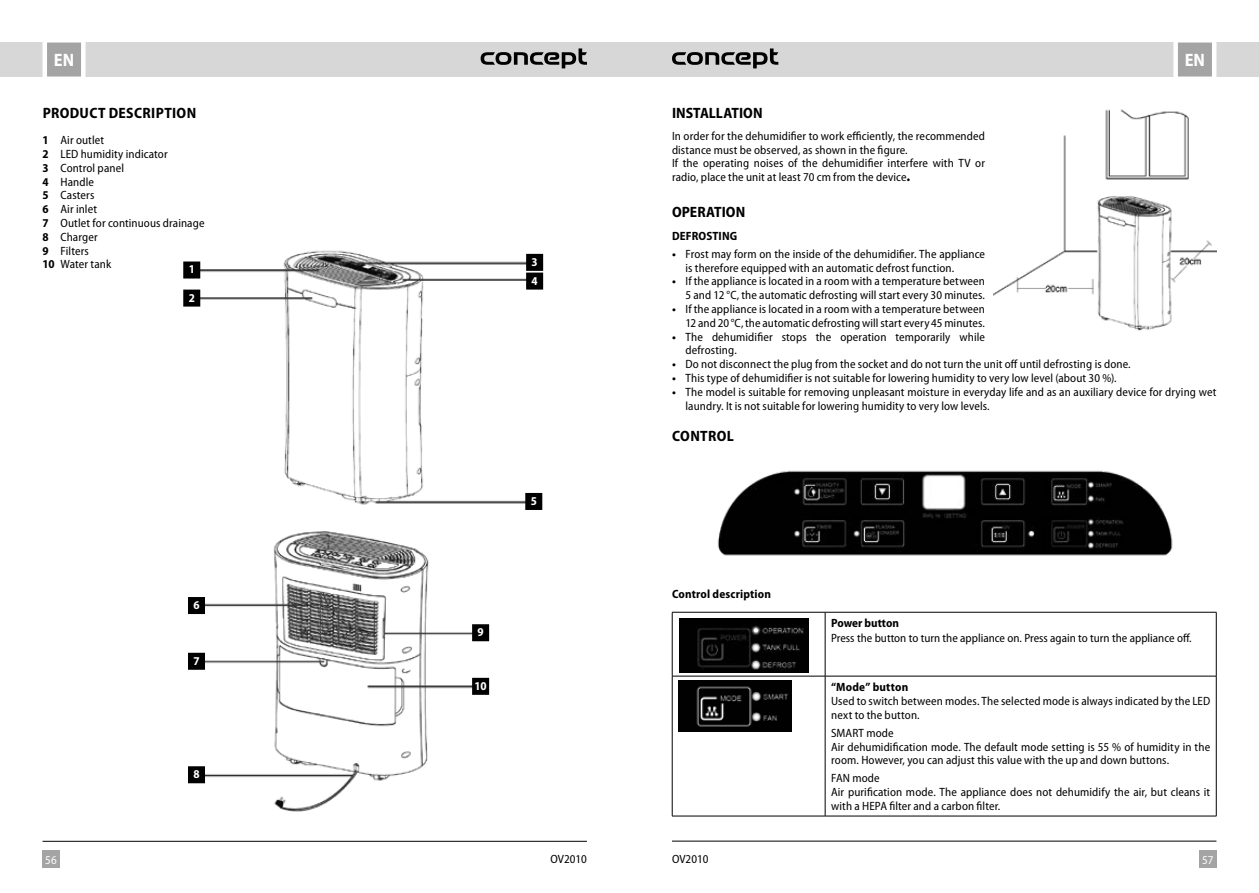
<style>
.page{position:relative;width:1259px;height:893px;background:#fff}
.page>*{position:absolute;margin:0;border:0;box-sizing:border-box;transform-origin:0 0}
.t1{font:700 semi-condensed 18px "Myriad Pro";color:#fff}
.t2{font:700 semi-condensed 15px "Myriad Pro";letter-spacing:.02em;color:#000}
.t3{font:700 semi-condensed 15px "Myriad Pro";color:#000}
.t4{font:semi-condensed 12px/13.8px "Myriad Pro";letter-spacing:.01em;color:#000}
.t5{font:700 semi-condensed 12px "Myriad Pro";letter-spacing:.015em;color:#000}
.t6{font:700 semi-condensed 12px "Myriad Pro";color:#fff}
.t7{font:semi-condensed 12px "Myriad Pro";color:#fff}
.s1{font-weight:700}
.s2{font-weight:700;font-size:15px}
</style>
<div class="page">
<div style="left:629px;top:43px;width:630px;height:34px;background:#d7d7d7"></div>
<div style="left:0;top:43px;width:629px;height:34px;background:#d7d7d7"></div>
<div style="left:43px;top:850px;width:17px;height:17px;background:#a4a4a4"></div>
<div style="left:1199px;top:850px;width:17px;height:17px;background:#a4a4a4"></div>
<svg style="left:1171px;top:42px;width:47px;height:35px;background:#bbb"></svg>
<svg style="left:40px;top:42px;width:48px;height:35px;background:#bcbcbc"></svg>
<hr style="left:672px;top:841px;width:544px;height:1px;background:#000">
<hr style="left:43px;top:841px;width:544px;height:1px;background:#000">
<svg style="left:480px;top:48px;width:107px;height:20px"></svg>
<svg style="left:672px;top:48px;width:106px;height:20px"></svg>
<img style="left:183px;top:250px;width:361px;height:260px">
<img style="left:188px;top:531px;width:302px;height:281px">
<div style="left:527px;top:273px;width:15px;height:16px;background:#000"></div>
<div style="left:526px;top:273px;width:17px;height:17px;border:2px solid #000"></div>
<div style="left:526px;top:494px;width:15px;height:15px;background:#000"></div>
<div style="left:525px;top:493px;width:17px;height:17px;border:2px solid #000"></div>
<div style="left:189px;top:598px;width:15px;height:15px;background:#000"></div>
<div style="left:188px;top:597px;width:17px;height:17px;border:2px solid #000"></div>
<div style="left:189px;top:653px;width:15px;height:16px;background:#000"></div>
<div style="left:188px;top:653px;width:17px;height:17px;border:2px solid #000"></div>
<div style="left:473px;top:625px;width:15px;height:15px;background:#000"></div>
<div style="left:472px;top:624px;width:17px;height:17px;border:2px solid #000"></div>
<div style="left:189px;top:767px;width:15px;height:15px;background:#000"></div>
<div style="left:188px;top:766px;width:17px;height:17px;border:2px solid #000"></div>
<div style="left:473px;top:679px;width:15px;height:15px;background:#000"></div>
<div style="left:472px;top:678px;width:17px;height:17px;border:2px solid #000"></div>
<div style="left:527px;top:255px;width:15px;height:15px;background:#000"></div>
<div style="left:526px;top:254px;width:17px;height:17px;border:2px solid #000"></div>
<div style="left:184px;top:290px;width:15px;height:16px;background:#000"></div>
<div style="left:183px;top:290px;width:17px;height:17px;border:2px solid #000"></div>
<div style="left:184px;top:262px;width:15px;height:16px;background:#000"></div>
<div style="left:183px;top:261px;width:17px;height:18px;border:2px solid #000"></div>
<hr style="left:672px;top:612px;width:153px;height:1px;background:#000">
<hr style="left:672px;top:612px;width:1px;height:64px;background:#000">
<hr style="left:825px;top:612px;width:391px;height:1px;background:#000">
<hr style="left:825px;top:612px;width:1px;height:64px;background:#000">
<hr style="left:1216px;top:612px;width:1px;height:64px;background:#000">
<hr style="left:672px;top:676px;width:153px;height:1px;background:#000">
<hr style="left:672px;top:676px;width:1px;height:140px;background:#000">
<hr style="left:825px;top:676px;width:391px;height:1px;background:#000">
<hr style="left:825px;top:676px;width:1px;height:140px;background:#000">
<hr style="left:1216px;top:676px;width:1px;height:140px;background:#000">
<hr style="left:672px;top:816px;width:153px;height:1px;background:#000">
<hr style="left:825px;top:816px;width:391px;height:1px;background:#000">
<img style="left:717px;top:470px;width:456px;height:86px">
<img style="left:679px;top:619px;width:130px;height:54px">
<img style="left:679px;top:681px;width:112px;height:50px">
<img style="left:993px;top:109px;width:223px;height:222px">
<h1 class="t1" style="left:54px;top:48px;width:22px">EN</h1>
<h1 class="t1" style="left:1184px;top:48px;width:22px">EN</h1>
<p class="t2" style="left:43px;top:103px;width:155px">PRODUCT DESCRIPTION</p>
<p class="t4" style="left:43px;top:133px;width:163px"><span class="s1">1</span> Air outlet<br><span class="s1">2</span> LED humidity indicator<br><span class="s1">3</span> Control panel<br><span class="s1">4</span> Handle<br><span class="s1">5</span> Casters<br><span class="s1">6</span> Air inlet<br><span class="s1">7</span> Outlet for continuous drainage<br><span class="s1">8</span> Charger<br><span class="s1">9</span> Filters<br><span class="s1">10</span> Water tank</p>
<p class="t6" style="left:189px;top:262px;width:8px">1</p>
<p class="t6" style="left:189px;top:290px;width:8px">2</p>
<p class="t6" style="left:193px;top:597px;width:8px">6</p>
<p class="t6" style="left:193px;top:653px;width:8px">7</p>
<p class="t6" style="left:193px;top:766px;width:8px">8</p>
<p class="t6" style="left:531px;top:254px;width:8px">3</p>
<p class="t6" style="left:531px;top:273px;width:8px">4</p>
<p class="t6" style="left:531px;top:493px;width:8px">5</p>
<p class="t6" style="left:477px;top:624px;width:8px">9</p>
<p class="t6" style="left:474px;top:678px;width:14px">10</p>
<p class="t3" style="left:672px;top:103px;width:92px">INSTALLATION</p>
<p class="t4" style="left:672px;top:129px;width:314px">In order for the dehumidifier to work efficiently, the recommended distance must be observed, as shown in the figure.<br>If the operating noises of the dehumidifier interfere with TV or radio, place the unit at least 70 cm from the device<span class="s2">.</span></p>
<p class="t2" style="left:672px;top:203px;width:75px">OPERATION</p>
<p class="t5" style="left:672px;top:228px;width:67px">DEFROSTING</p>
<p class="t4" style="left:685px;top:247px;width:301px;text-indent:-14px"><span class="s1">•</span> Frost may form on the inside of the dehumidifier. The appliance is therefore equipped with an automatic defrost function.</p>
<p class="t4" style="left:672px;top:274px;width:314px;text-align:right"><span class="s1">•</span> If the appliance is located in a room with a temperature between<br>5 and 12 °C, the automatic defrosting will start every 30 minutes.</p>
<p class="t4" style="left:672px;top:302px;width:314px;text-align:right"><span class="s1">•</span> If the appliance is located in a room with a temperature between<br>12 and 20 °C, the automatic defrosting will start every 45 minutes.</p>
<p class="t4" style="left:685px;top:329px;width:301px;text-indent:-14px"><span class="s1">•</span> The dehumidifier stops the operation temporarily while defrosting.</p>
<p class="t4" style="left:672px;top:357px;width:460px"><span class="s1">•</span> Do not disconnect the plug from the socket and do not turn the unit off until defrosting is done.</p>
<p class="t4" style="left:672px;top:371px;width:446px"><span class="s1">•</span> This type of dehumidifier is not suitable for lowering humidity to very low level (about 30 %).</p>
<p class="t4" style="left:685px;top:385px;width:532px;text-indent:-14px"><span class="s1">•</span> The model is suitable for removing unpleasant moisture in everyday life and as an auxiliary device for drying wet laundry. It is not suitable for lowering humidity to very low levels.</p>
<p class="t2" style="left:672px;top:427px;width:63px">CONTROL</p>
<p class="t5" style="left:672px;top:586px;width:100px">Control description</p>
<p class="t5" style="left:831px;top:615px;width:69px">Power button</p>
<p class="t4" style="left:831px;top:631px;width:362px">Press the button to turn the appliance on. Press again to turn the appliance off.</p>
<p class="t5" style="left:831px;top:679px;width:79px">“Mode” button</p>
<p class="t4" style="left:831px;top:694px;width:380px">Used to switch between modes. The selected mode is always indicated by the LED next to the button.</p>
<p class="t4" style="left:831px;top:726px;width:380px">SMART mode<br>Air dehumidification mode. The default mode setting is 55 % of humidity in the room. However, you can adjust this value with the up and down buttons.</p>
<p class="t4" style="left:831px;top:771px;width:381px">FAN mode<br>Air purification mode. The appliance does not dehumidify the air, but cleans it with a HEPA filter and a carbon filter.</p>
<p class="t4" style="left:550px;top:851px;width:38px">OV2010</p>
<p class="t4" style="left:672px;top:851px;width:38px">OV2010</p>
<p class="t7" style="left:45px;top:852px;width:13px">56</p>
<p class="t7" style="left:1202px;top:852px;width:13px">57</p>
</div>
